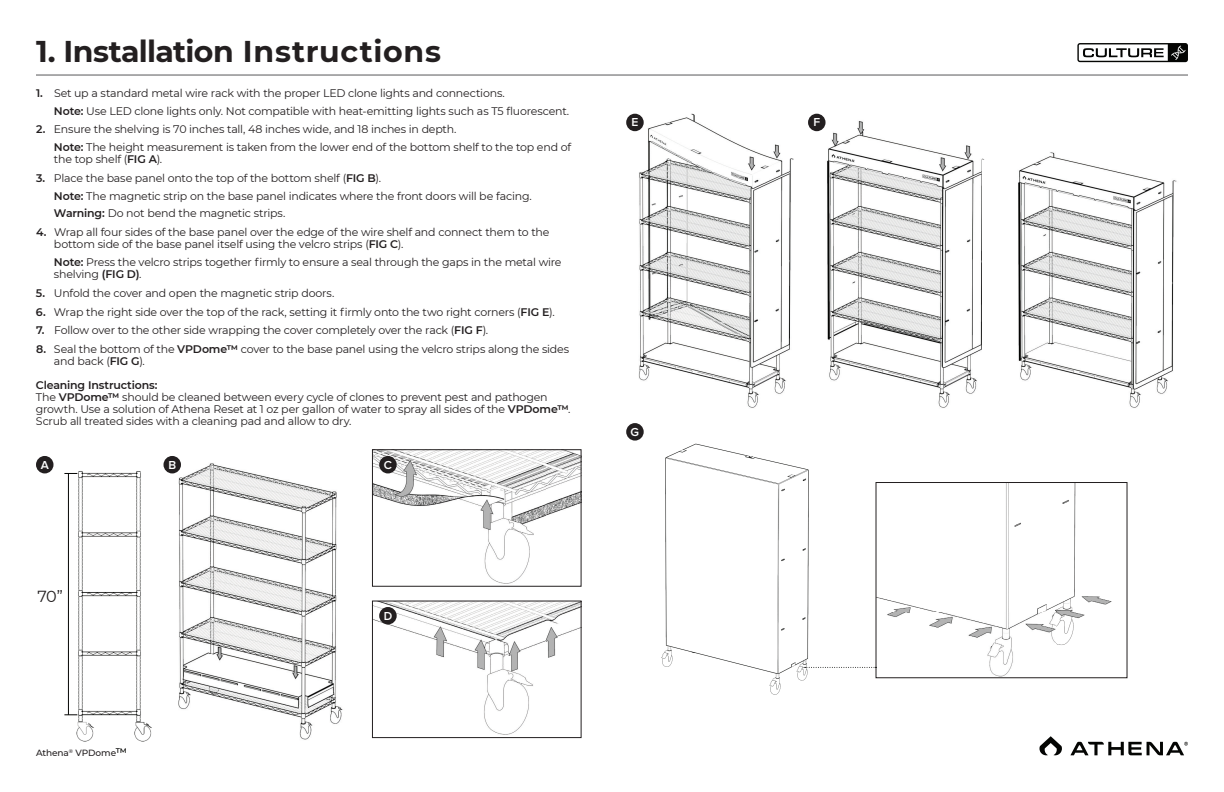
<style>
.page{position:relative;width:1224px;height:792px;background:#fff}
.page>*{position:absolute;margin:0;border:0;box-sizing:border-box;transform-origin:0 0}
.t1{font:700 30px "Montserrat";letter-spacing:.005em;color:#231f20}
.t2{font:16px "Montserrat";color:#231f20}
.t3{font:600 12px "Proxima Nova";color:#fff}
.t4{font:11px/17.8px "Montserrat";letter-spacing:-.02em;color:#231f20}
.t5{font:500 9px "Montserrat";letter-spacing:-.005em;color:#231f20}
.s1{font-weight:600}
.s2{font-size:11px;color:#040503}
</style>
<div class="page">
<img style="left:661px;top:443px;width:148px;height:252px">
<img style="left:626px;top:113px;width:168px;height:295px">
<img style="left:827px;top:121px;width:155px;height:287px">
<img style="left:1018px;top:152px;width:159px;height:256px">
<img style="left:878px;top:484px;width:234px;height:192px">
<div style="left:876px;top:482px;width:251px;height:196px;border:1px solid #231f20"></div>
<div style="left:626px;top:114px;width:18px;height:17px;background:#231f20;border-radius:50%"></div>
<div style="left:808px;top:114px;width:18px;height:17px;background:#231f20;border-radius:50%"></div>
<div style="left:626px;top:423px;width:18px;height:18px;background:#231f20;border-radius:50%"></div>
<img style="left:170px;top:457px;width:173px;height:283px">
<img style="left:374px;top:451px;width:205px;height:133px">
<div style="left:372px;top:449px;width:209px;height:138px;border:1px solid #231f20"></div>
<img style="left:374px;top:603px;width:205px;height:132px">
<div style="left:372px;top:601px;width:209px;height:137px;border:1px solid #231f20"></div>
<img style="left:64px;top:471px;width:88px;height:271px">
<svg style="left:64px;top:714px;width:13px;height:1px"></svg>
<hr style="left:68px;top:473px;width:1px;height:242px;background:#040503">
<svg style="left:64px;top:473px;width:13px;height:1px"></svg>
<div style="left:36px;top:456px;width:18px;height:17px;background:#231f20;border-radius:50%"></div>
<div style="left:163px;top:456px;width:18px;height:17px;background:#231f20;border-radius:50%"></div>
<div style="left:379px;top:456px;width:18px;height:17px;background:#231f20;border-radius:50%"></div>
<div style="left:379px;top:607px;width:18px;height:17px;background:#231f20;border-radius:50%"></div>
<svg style="left:1077px;top:43px;width:111px;height:19px"></svg>
<svg style="left:805px;top:667px;width:71px;height:1px"></svg>
<svg style="left:1039px;top:736px;width:23px;height:19px"></svg>
<svg style="left:1070px;top:742px;width:118px;height:13px"></svg>
<hr style="left:36px;top:75px;width:1152px;height:1px;background:#57585a">
<h1 class="t1" style="left:36px;top:30px;width:407px">1. Installation Instructions</h1>
<p class="t4" style="left:54px;top:84px;width:517px;text-indent:-18px"><span class="s1">1.</span> Set up a standard metal wire rack with the proper LED clone lights and connections.<br><span class="s1">Note:</span> Use LED clone lights only. Not compatible with heat-emitting lights such as T5 fluorescent.</p>
<p class="t4" style="left:54px;top:120px;width:519px;text-indent:-18px"><span class="s1">2.</span> Ensure the shelving is 70 inches tall, 48 inches wide, and 18 inches in depth.<br><span class="s1">Note:</span> The height measurement is taken from the lower end of the bottom shelf to the top end of</p>
<p class="t4" style="left:54px;top:150px;width:110px">the top shelf (<span class="s1">FIG A</span>).</p>
<p class="t4" style="left:54px;top:169px;width:479px;text-indent:-18px"><span class="s1">3.</span> Place the base panel onto the top of the bottom shelf (<span class="s1">FIG B</span>).<br><span class="s1">Note:</span> The magnetic strip on the base panel indicates where the front doors will be facing.<br><span class="s1">Warning:</span> Do not bend the magnetic strips.</p>
<p class="t4" style="left:54px;top:226px;width:497px;line-height:12px;text-indent:-18px"><span class="s1">4.</span> Wrap all four sides of the base panel over the edge of the wire shelf and connect them to the bottom side of the base panel itself using the velcro strips (<span class="s1">FIG C</span>).</p>
<p class="t4" style="left:54px;top:256px;width:509px;line-height:12px"><span class="s1">Note:</span> Press the velcro strips together firmly to ensure a seal through the gaps in the metal wire shelving <span class="s1">(FIG D)</span>.</p>
<p class="t4" style="left:36px;top:284px;width:300px"><span class="s1">5.</span> Unfold the cover and open the magnetic strip doors.</p>
<p class="t4" style="left:36px;top:302px;width:520px"><span class="s1">6.</span> Wrap the right side over the top of the rack, setting it firmly onto the two right corners (<span class="s1">FIG E</span>).</p>
<p class="t4" style="left:36px;top:321px;width:454px"><span class="s1">7.</span> Follow over to the other side wrapping the cover completely over the rack (<span class="s1">FIG F</span>).</p>
<p class="t4" style="left:54px;top:343px;width:517px;line-height:12px;text-indent:-18px"><span class="s1">8.</span> Seal the bottom of the <span class="s1">VPDome™</span> cover to the base panel using the velcro strips along the sides and back (<span class="s1">FIG G</span>).</p>
<p class="t4" style="left:36px;top:378px;width:536px;line-height:12.3px"><span class="s1">Cleaning Instructions:<br></span>The <span class="s1">VPDome™</span> should be cleaned between every cycle of clones to prevent pest and pathogen growth. Use a solution of Athena Reset at 1 oz per gallon of water to spray all sides of the <span class="s1">VPDome™</span>.<br>Scrub all treated sides with a cleaning pad and allow to dry.</p>
<p class="t3" style="left:41px;top:459px;width:10px">A</p>
<p class="t3" style="left:168px;top:459px;width:9px">B</p>
<p class="t3" style="left:384px;top:459px;width:10px">C</p>
<h2 class="t2" style="left:38px;top:585px;width:27px">70”</h2>
<p class="t5" style="left:36px;top:747px;width:93px">Athena<sup>®</sup> VPDome<span class="s2">™</span></p>
<p class="t3" style="left:384px;top:610px;width:10px">D</p>
<p class="t3" style="left:631px;top:117px;width:8px">E</p>
<p class="t3" style="left:813px;top:117px;width:8px">F</p>
<p class="t3" style="left:631px;top:426px;width:10px">G</p>
</div>
